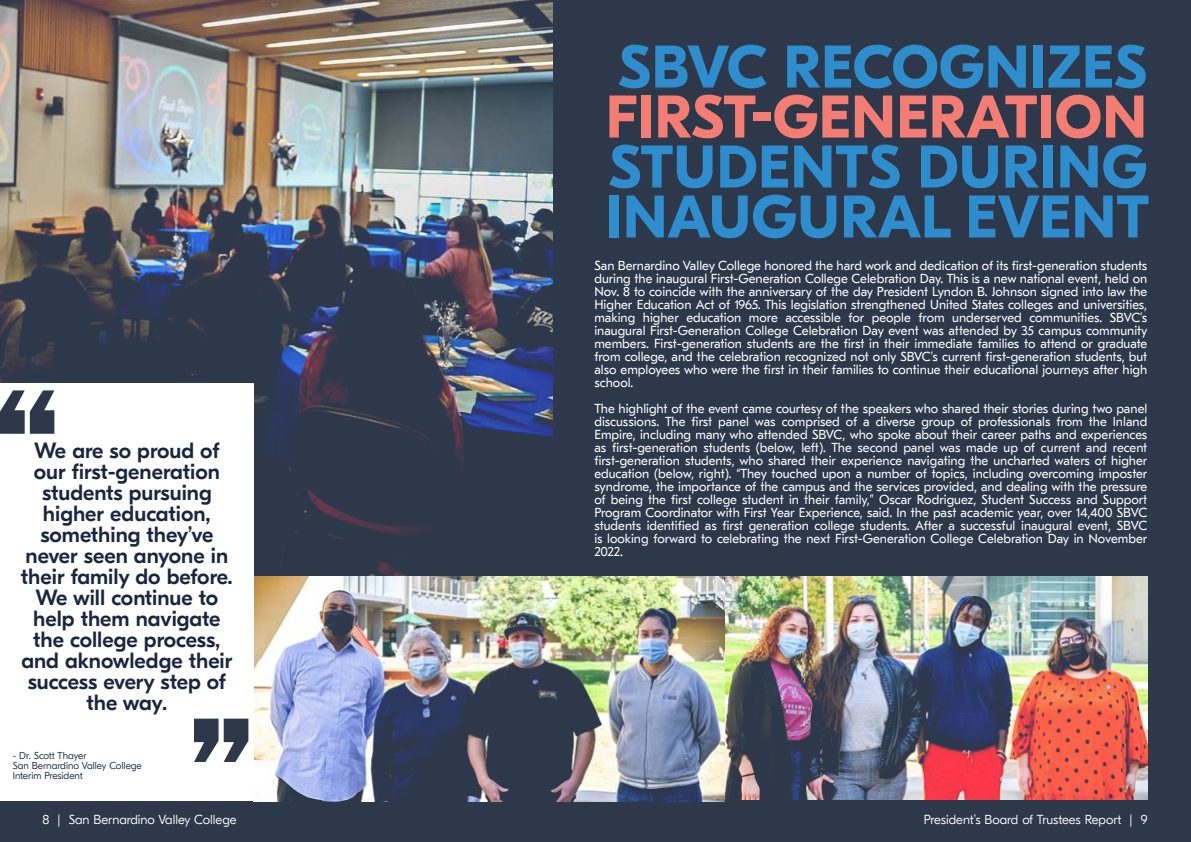
<style>
.page{position:relative;width:1191px;height:842px;background:#2d384a}
.page>*{position:absolute;margin:0;border:0;box-sizing:border-box;transform-origin:0 0}
.t1{font:700 60px/50px "GT Eesti Pro Display";letter-spacing:.01em;color:#2e8dcd}
.t2{font:700 60px "GT Eesti Pro Display";letter-spacing:.01em;color:#f47d73}
.t3{font:500 22px/21px "GT Eesti Pro Display";color:#1a2540;text-align:center}
.t4{font:13px/13px "GT Eesti Pro Text";color:#fff;text-align:justify}
.t5{font:300 13px "GT Eesti Pro Display";color:#fff}
.t6{font:300 10px/10px "GT Eesti Pro Display";color:#1a2540}
</style>
<div class="page">
<img style="left:0;top:0;width:553px;height:577px">
<img style="left:724px;top:577px;width:423px;height:222px">
<img style="left:253px;top:577px;width:471px;height:224px">
<div style="left:0;top:383px;width:253px;height:417px;background:#fff"></div>
<svg style="left:0;top:390px;width:54px;height:44px"></svg>
<svg style="left:194px;top:719px;width:54px;height:43px"></svg>
<p class="t3" style="left:21px;top:441px;width:213px">We are so proud of our first-generation students pursuing higher education, something they’ve never seen anyone in their family do before.<br>We will continue to help them navigate the college process, and aknowledge their success every step of the way.</p>
<h1 class="t1" style="left:618px;top:43px;width:530px">SBVC RECOGNIZES</h1>
<h1 class="t2" style="left:606px;top:83px;width:543px">FIRST-GENERATION</h1>
<h1 class="t1" style="left:605px;top:143px;width:545px">STUDENTS DURING<br>INAUGURAL EVENT</h1>
<p class="t4" style="left:594px;top:259px;width:555px">San Bernardino Valley College honored the hard work and dedication of its first-generation students during the inaugural First-Generation College Celebration Day. This is a new national event, held on Nov. 8 to coincide with the anniversary of the day President Lyndon B. Johnson signed into law the Higher Education Act of 1965. This legislation strengthened United States colleges and universities, making higher education more accessible for people from underserved communities. SBVC’s inaugural First-Generation College Celebration Day event was attended by 35 campus community members. First-generation students are the first in their immediate families to attend or graduate from college, and the celebration recognized not only SBVC’s current first-generation students, but also employees who were the first in their families to continue their educational journeys after high school.</p>
<p class="t4" style="left:594px;top:402px;width:554px">The highlight of the event came courtesy of the speakers who shared their stories during two panel discussions. The first panel was comprised of a diverse group of professionals from the Inland Empire, including many who attended SBVC, who spoke about their career paths and experiences as first-generation students (below, left). The second panel was made up of current and recent first-generation students, who shared their experience navigating the uncharted waters of higher education (below, right). “They touched upon a number of topics, including overcoming imposter syndrome, the importance of the campus and the services provided, and dealing with the pressure of being the first college student in their family,” Oscar Rodriguez, Student Success and Support Program Coordinator with First Year Experience, said. In the past academic year, over 14,400 SBVC students identified as first generation college students. After a successful inaugural event, SBVC is looking forward to celebrating the next First-Generation College Celebration Day in November 2022.</p>
<p class="t6" style="left:13px;top:750px;width:131px">- Dr. Scott Thayer<br>San Bernardino Valley College<br>Interim President</p>
<p class="t5" style="left:43px;top:812px;width:195px">8 | San Bernardino Valley College</p>
<p class="t5" style="left:923px;top:812px;width:225px">President’s Board of Trustees Report | 9</p>
</div>
